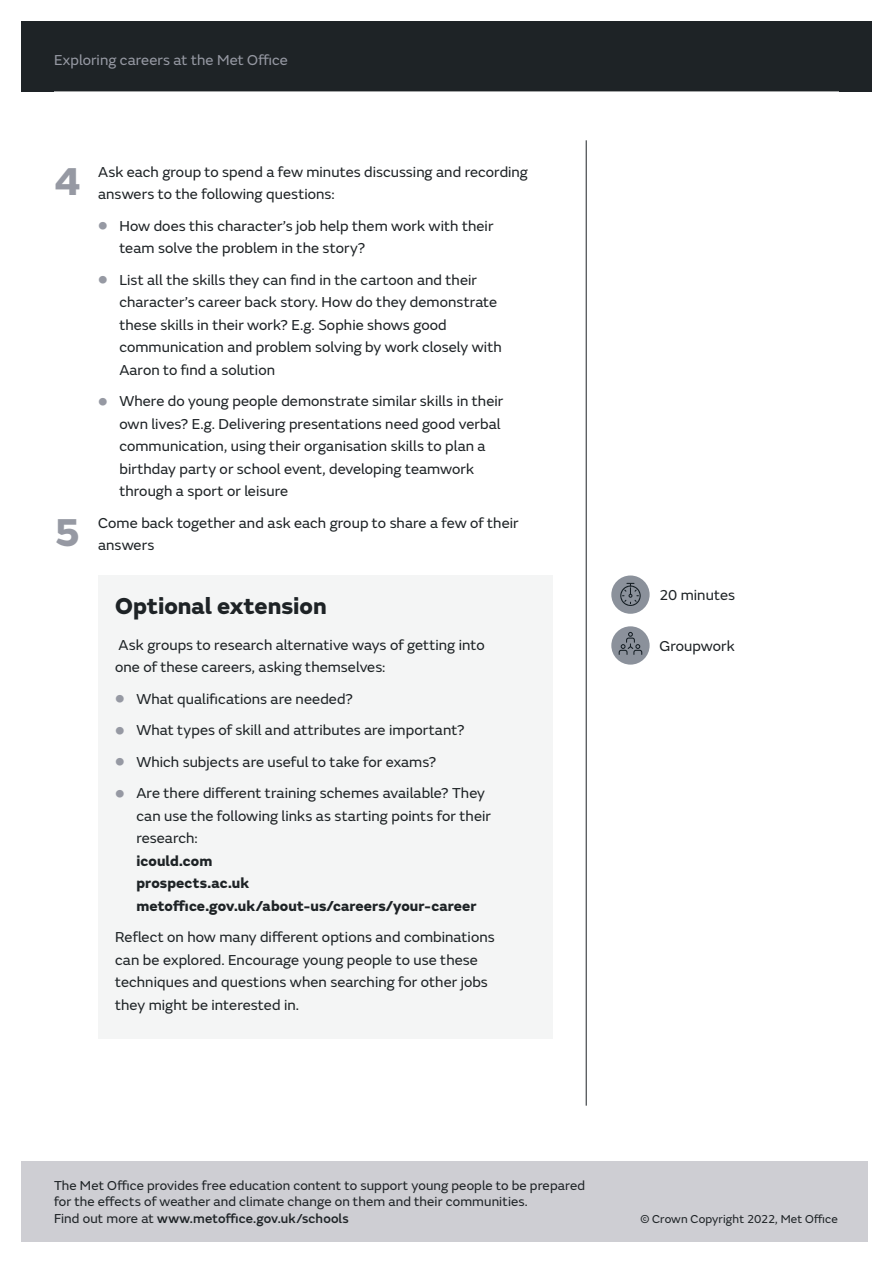
<style>
.page{position:relative;width:893px;height:1263px;background:#fff}
.page>*{position:absolute;margin:0;border:0;box-sizing:border-box;transform-origin:0 0}
.t1{font:800 40.5px "FS Emeric";color:#9699a3}
.MO_Lesson_plan_bulle{font:800 24px "FS Emeric";color:#1e2326}
.MO_Lesson_plan_bulle-2{font:15px/22.5px "FS Emeric";letter-spacing:.005em;color:#1e2326}
.MO_Lesson_plan_cover{font:15px "FS Emeric";letter-spacing:.005em;color:#9699a3}
.MO_Lesson_plan_body{font:15px "FS Emeric";letter-spacing:.005em;color:#1e2326}
.MO_Lesson_plan_intro{font:13.5px/16.5px "FS Emeric";letter-spacing:.01em;color:#1e2326}
.MO_Lesson_plan_intro-2{font:500 13.5px "FS Emeric";letter-spacing:.01em;color:#1e2326}
.MO_Lesson_plan_copyr{font:12px "FS Emeric";letter-spacing:.01em;color:#1e2326}
.s1{font-family:"Arial";font-weight:700;font-size:27px;color:#9699a3}
.s2{font-weight:800}
.s3{font-weight:400}
</style>
<div class="page">
<div style="left:98px;top:575px;width:454px;height:464px;background:#f4f5f5"></div>
<div style="left:21px;top:21px;width:851px;height:71px;background:#1e2326"></div>
<hr style="left:586px;top:140px;width:1px;height:966px;background:#1e2326">
<div style="left:21px;top:1161px;width:846px;height:81px;background:#ceced3"></div>
<div style="left:611px;top:575px;width:39px;height:39px;background:#8b919b;border-radius:50%"></div>
<svg style="left:620px;top:583px;width:21px;height:23px"></svg>
<div style="left:611px;top:626px;width:39px;height:39px;background:#8b919b;border-radius:50%"></div>
<svg style="left:619px;top:632px;width:23px;height:23px"></svg>
<p class="MO_Lesson_plan_cover" style="left:54px;top:49px;width:235px">Exploring careers at the Met Office</p>
<p class="t1" style="left:54px;top:150px;width:29px">4</p>
<p class="t1" style="left:54px;top:500px;width:29px">5</p>
<p class="MO_Lesson_plan_bulle-2" style="left:98px;top:160px;width:431px">Ask each group to spend a few minutes discussing and recording answers to the following questions:</p>
<p class="MO_Lesson_plan_bulle-2" style="left:119px;top:214px;width:376px;text-indent:-21px"><span class="s1">•</span> How does this character’s job help them work with their team solve the problem in the story?</p>
<p class="MO_Lesson_plan_bulle-2" style="left:119px;top:268px;width:384px;text-indent:-21px"><span class="s1">•</span> List all the skills they can find in the cartoon and their character’s career back story. How do they demonstrate these skills in their work? E.g. Sophie shows good communication and problem solving by work closely with Aaron to find a solution</p>
<p class="MO_Lesson_plan_bulle-2" style="left:119px;top:389px;width:385px;text-indent:-21px"><span class="s1">•</span> Where do young people demonstrate similar skills in their own lives? E.g. Delivering presentations need good verbal communication, using their organisation skills to plan a birthday party or school event, developing teamwork through a sport or leisure</p>
<p class="MO_Lesson_plan_bulle-2" style="left:98px;top:511px;width:422px">Come back together and ask each group to share a few of their answers</p>
<p class="MO_Lesson_plan_bulle" style="left:115px;top:587px;width:213px">Optional extension</p>
<p class="MO_Lesson_plan_bulle-2" style="left:115px;top:632px;width:371px">Ask groups to research alternative ways of getting into one of these careers, asking themselves:</p>
<p class="MO_Lesson_plan_bulle-2" style="left:115px;top:686px;width:239px"><span class="s1">•</span> What qualifications are needed?</p>
<p class="MO_Lesson_plan_bulle-2" style="left:115px;top:718px;width:351px"><span class="s1">•</span> What types of skill and attributes are important?</p>
<p class="MO_Lesson_plan_bulle-2" style="left:115px;top:749px;width:323px"><span class="s1">•</span> Which subjects are useful to take for exams?</p>
<p class="MO_Lesson_plan_bulle-2" style="left:136px;top:781px;width:356px;text-indent:-21px"><span class="s1">•</span> Are there different training schemes available? They can use the following links as starting points for their research:<br><span class="s2">icould.com<br>prospects.ac.uk metoffice.gov.uk/about-us/careers/your-career</span></p>
<p class="MO_Lesson_plan_bulle-2" style="left:115px;top:925px;width:381px">Reflect on how many different options and combinations can be explored. Encourage young people to use these techniques and questions when searching for other jobs they might be interested in.</p>
<p class="MO_Lesson_plan_body" style="left:659px;top:584px;width:77px">20 minutes</p>
<p class="MO_Lesson_plan_body" style="left:659px;top:635px;width:77px">Groupwork</p>
<p class="MO_Lesson_plan_intro" style="left:54px;top:1176px;width:533px">The Met Office provides free education content to support young people to be prepared for the effects of weather and climate change on them and their communities.</p>
<p class="MO_Lesson_plan_intro-2" style="left:54px;top:1208px;width:296px"><span class="s3">Find out more at</span> www.metoffice.gov.uk/schools</p>
<p class="MO_Lesson_plan_copyr" style="left:640px;top:1210px;width:199px">© Crown Copyright 2022, Met Office</p>
</div>
